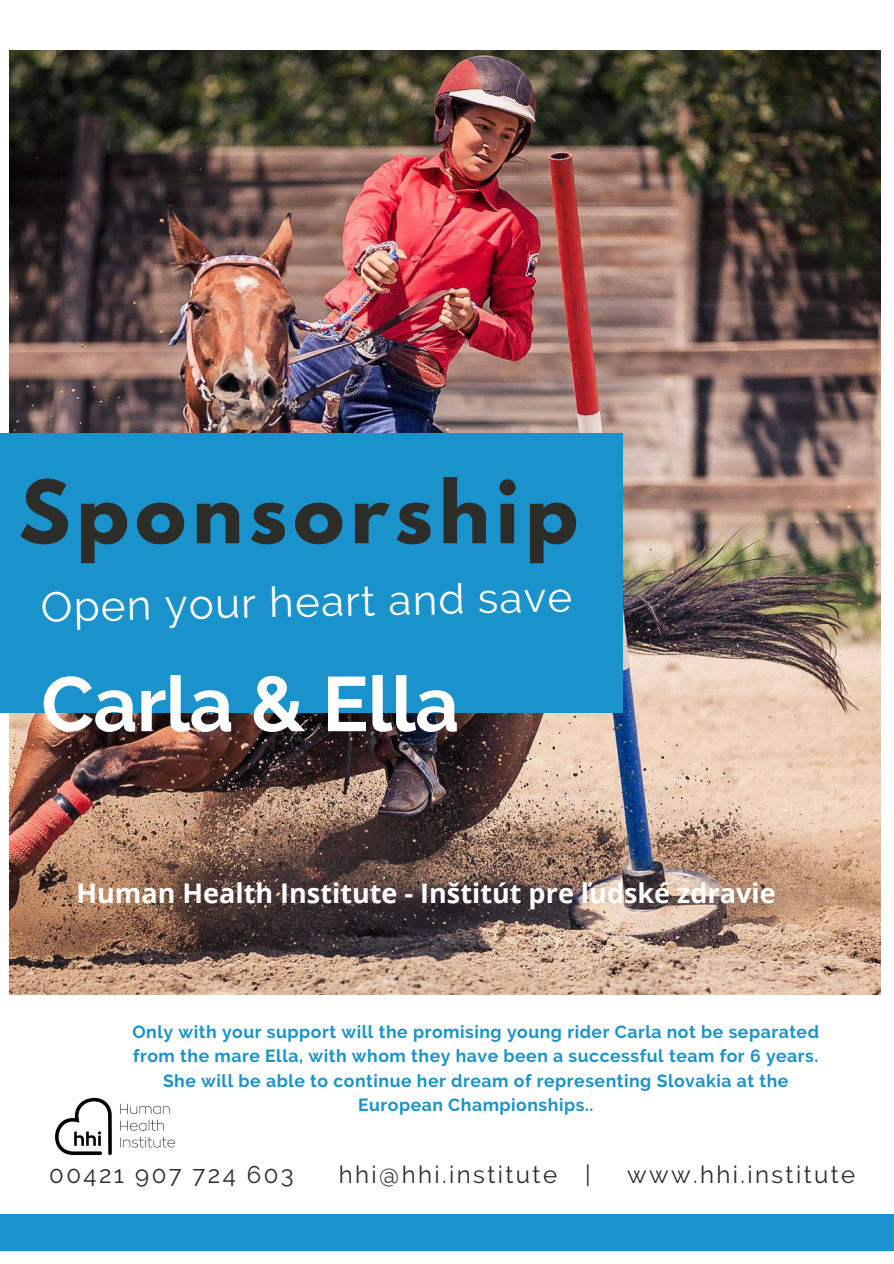
<style>
.page{position:relative;width:894px;height:1264px;background:#fff}
.page>*{position:absolute;margin:0;border:0;box-sizing:border-box;transform-origin:0 0}
.t1{font:700 76.95px "League Spartan";letter-spacing:.08em;color:#2c2c29}
.t2{font:700 76.95px "Raleway";letter-spacing:-.01em;color:#fff}
.t3{font:42px "Raleway";color:#fff}
.t4{font:700 27px "Open Sans";color:#fff}
.t5{font:24px "Raleway";letter-spacing:.1em;color:#2c2c29}
.t6{font:700 17.55px/24.6px "Raleway";letter-spacing:.03em;color:#1a92cb;text-align:center}
</style>
<div class="page">
<img style="left:10px;top:51px;width:870px;height:943px">
<div style="left:0;top:433px;width:622px;height:279px;background:#1a92cb"></div>
<div style="left:0;top:1214px;width:893px;height:36px;background:#1a92cb"></div>
<img style="left:54px;top:1097px;width:121px;height:58px">
<h1 class="t1" style="left:18px;top:474px;width:561px">Sponsorship</h1>
<h2 class="t3" style="left:41px;top:581px;width:532px;rotate:-1deg">Open your heart and save</h2>
<h1 class="t2" style="left:41px;top:659px;width:419px">Carla &amp; Ella</h1>
<h3 class="t4" style="left:76px;top:873px;width:700px">Human Health Institute - Inštitút pre ľudské zdravie</h3>
<p class="t6" style="left:132px;top:1019px;width:687px">Only with your support will the promising young rider Carla not be separated from the mare Ella, with whom they have been a successful team for 6 years.<br>She will be able to continue her dream of representing Slovakia at the European Championships..</p>
<h3 class="t5" style="left:49px;top:1160px;width:246px">00421 907 724 603</h3>
<h3 class="t5" style="left:338px;top:1160px;width:253px">hhi@hhi.institute |</h3>
<h3 class="t5" style="left:627px;top:1160px;width:229px">www.hhi.institute</h3>
</div>
